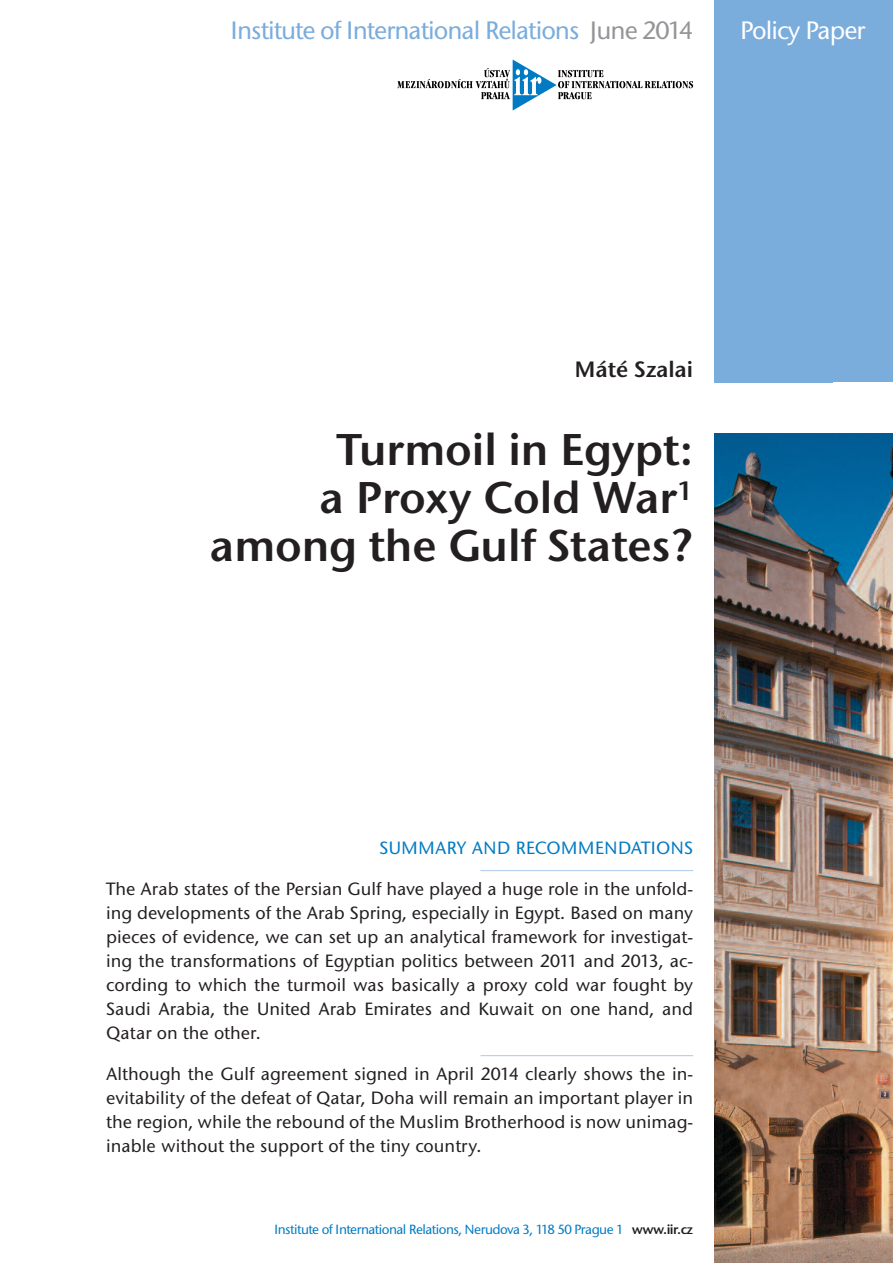
<style>
.page{position:relative;width:893px;height:1263px;background:#fff}
.page>*{position:absolute;margin:0;border:0;box-sizing:border-box;transform-origin:0 0}
.t1{font:45px/48px "Stone San Itc TCE Semi";color:#231f20;text-align:right}
.t2{font:500 25.5px "Stone San Itc TCE";letter-spacing:-.04em;color:#7aacdc}
.t3{font:500 25.5px "Stone San Itc TCE";letter-spacing:-.04em;color:#fff}
.t4{font:22.5px "Stone San Itc TCE Semi";color:#231f20}
.t5{font:500 18px/24px "Stone San Itc TCE";color:#231f20;text-align:justify}
.t6{font:500 18px "Stone San Itc TCE";color:#007bc3}
.t7{font:500 13.5px "Stone San Itc TCE";letter-spacing:-.04em;color:#007bc3}
.s1{color:#939598}
.s2{font-family:"Stone San Itc TCE Semi";font-weight:400;color:#231f20}
</style>
<div class="page">
<div style="left:714px;top:0;width:179px;height:383px;background:#7aacdc"></div>
<img style="left:714px;top:434px;width:179px;height:829px">
<hr style="left:480px;top:870px;width:213px;height:1px;background:#adc8e8">
<hr style="left:480px;top:1055px;width:213px;height:1px;background:#adc8e8">
<svg style="left:397px;top:60px;width:296px;height:51px"></svg>
<h2 class="t2" style="left:230px;top:15px;width:464px">Institute of International Relations <span class="s1">June 2014</span></h2>
<h2 class="t3" style="left:740px;top:15px;width:127px">Policy Paper</h2>
<p class="t4" style="left:574px;top:356px;width:120px">Máté Szalai</p>
<h1 class="t1" style="left:210px;top:425px;width:484px">Turmoil in Egypt:<br>a Proxy Cold War<sup>1 </sup>among the Gulf States?</h1>
<p class="t6" style="left:380px;top:837px;width:315px">SUMMARY AND RECOMMENDATIONS</p>
<p class="t5" style="left:106px;top:877px;width:588px">The Arab states of the Persian Gulf have played a huge role in the unfold&shy;ing developments of the Arab Spring, especially in Egypt. Based on many pieces of evidence, we can set up an analytical framework for investigat&shy;ing the transformations of Egyptian politics between 2011 and 2013, ac&shy;cording to which the turmoil was basically a proxy cold war fought by Saudi Arabia, the United Arab Emirates and Kuwait on one hand, and Qatar on the other.</p>
<p class="t5" style="left:106px;top:1062px;width:588px">Although the Gulf agreement signed in April 2014 clearly shows the in&shy;evitability of the defeat of Qatar, Doha will remain an important player in the region, while the rebound of the Muslim Brotherhood is now unimag&shy;inable without the support of the tiny country.</p>
<p class="t7" style="left:274px;top:1221px;width:421px">Institute of International Relations, Nerudova 3, 118 50 Prague 1 <span class="s2">www.iir.cz</span></p>
</div>
